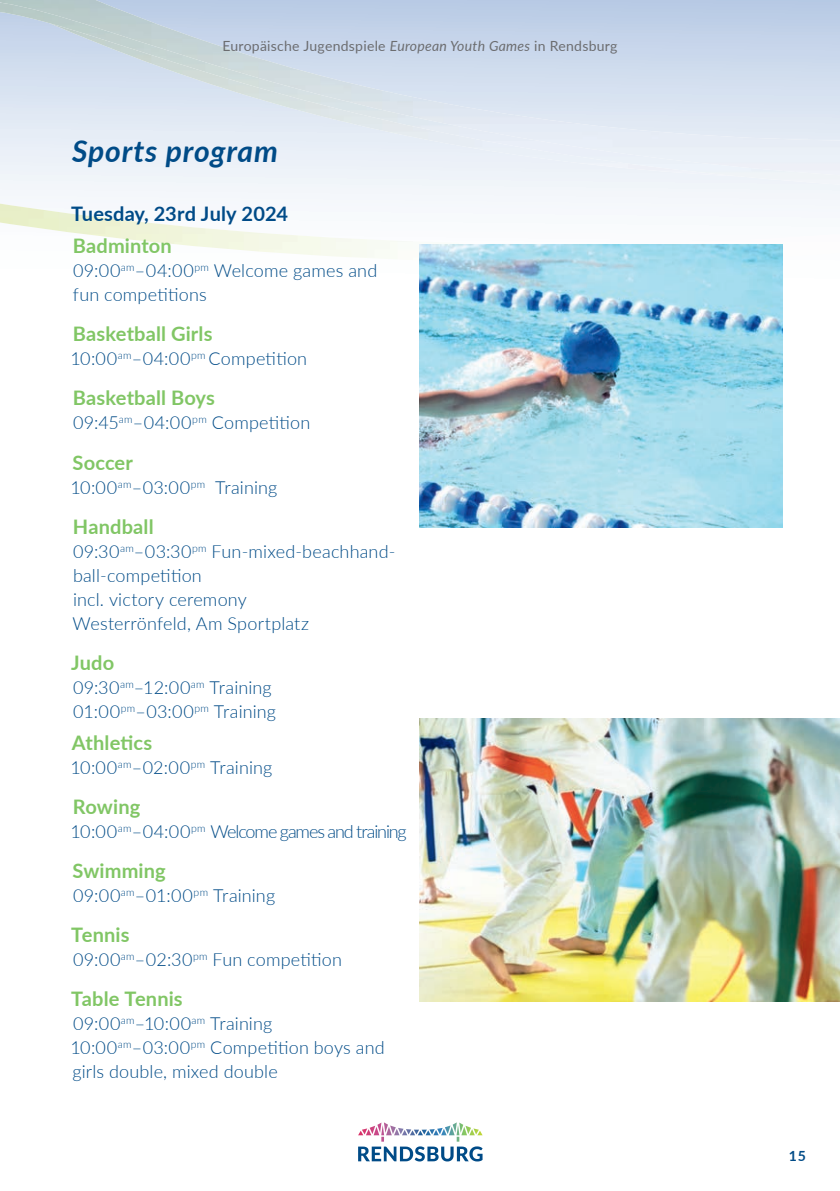
<style>
.page{position:relative;width:840px;height:1191px;background:#fff}
.page>*{position:absolute;margin:0;border:0;box-sizing:border-box;transform-origin:0 0}
.t1{font:italic 700 30px "Lato";letter-spacing:.03em;color:#004b87}
.t2{font:700 20px "Lato";letter-spacing:.005em;color:#81c665}
.t3{font:700 20px "Lato";letter-spacing:.005em;color:#004b87}
.t4{font:300 18px/24px "Lato";letter-spacing:.01em;color:#004b87}
.t5{font:300 18px "Lato";letter-spacing:-.06em;color:#004b87}
.t6{font:14px "Lato";letter-spacing:.02em;color:#6c6d70}
.t7{font:700 14px "Lato";color:#004b87}
.s1{font-style:italic}
</style>
<div class="page">
<svg style="left:0;top:186px;width:839px;height:304px"></svg>
<img style="left:0;top:201px;width:839px;height:62px">
<svg style="left:358px;top:1122px;width:124px;height:39px"></svg>
<img style="left:420px;top:718px;width:419px;height:283px">
<img style="left:420px;top:244px;width:362px;height:284px">
<p class="t6" style="left:222px;top:36px;width:396px">Europäische Jugendspiele <span class="s1">European Youth Games</span> in Rendsburg</p>
<h1 class="t1" style="left:72px;top:129px;width:207px">Sports program</h1>
<p class="t3" style="left:71px;top:199px;width:218px">Tuesday, 23rd July 2024</p>
<p class="t2" style="left:73px;top:231px;width:100px">Badminton</p>
<p class="t4" style="left:73px;top:258px;width:306px">09:00<sup>am</sup>–04:00<sup>pm</sup> Welcome games and fun competitions</p>
<p class="t2" style="left:73px;top:319px;width:141px">Basketball Girls</p>
<p class="t4" style="left:70px;top:346px;width:238px">10:00<sup>am</sup>–04:00<sup>pm</sup> Competition</p>
<p class="t2" style="left:73px;top:383px;width:143px">Basketball Boys</p>
<p class="t4" style="left:73px;top:410px;width:239px">09:45<sup>am</sup>–04:00<sup>pm</sup> Competition</p>
<p class="t2" style="left:73px;top:447px;width:62px">Soccer</p>
<p class="t4" style="left:70px;top:474px;width:208px">10:00<sup>am</sup>–03:00<sup>pm</sup> Training</p>
<p class="t2" style="left:73px;top:511px;width:82px">Handball</p>
<p class="t4" style="left:72px;top:538px;width:324px">09:30<sup>am</sup>–03:30<sup>pm</sup> Fun-mixed-beachhand&shy;ball-competition<br>incl. victory ceremony<br>Westerrönfeld, Am Sportplatz</p>
<p class="t2" style="left:71px;top:647px;width:45px">Judo</p>
<p class="t4" style="left:73px;top:674px;width:204px">09:30<sup>am</sup>–12:00<sup>am</sup> Training<br>01:00<sup>pm</sup>–03:00<sup>pm</sup> Training</p>
<p class="t2" style="left:72px;top:727px;width:82px">Athletics</p>
<p class="t4" style="left:70px;top:754px;width:203px">10:00<sup>am</sup>–02:00<sup>pm</sup> Training</p>
<p class="t2" style="left:73px;top:791px;width:69px">Rowing</p>
<p class="t5" style="left:70px;top:818px;width:338px">10:00<sup>am</sup>–04:00<sup>pm</sup> Welcome games and training</p>
<p class="t2" style="left:73px;top:855px;width:95px">Swimming</p>
<p class="t4" style="left:73px;top:882px;width:203px">09:00<sup>am</sup>–01:00<sup>pm</sup> Training</p>
<p class="t2" style="left:71px;top:919px;width:60px">Tennis</p>
<p class="t4" style="left:73px;top:946px;width:270px">09:00<sup>am</sup>–02:30<sup>pm</sup> Fun competition</p>
<p class="t2" style="left:71px;top:983px;width:113px">Table Tennis</p>
<p class="t4" style="left:70px;top:1010px;width:316px">09:00<sup>am</sup>–10:00<sup>am</sup> Training<br>10:00<sup>am</sup>–03:00<sup>pm</sup> Competition boys and girls double, mixed double</p>
<p class="t7" style="left:788px;top:1145px;width:19px">15</p>
</div>
